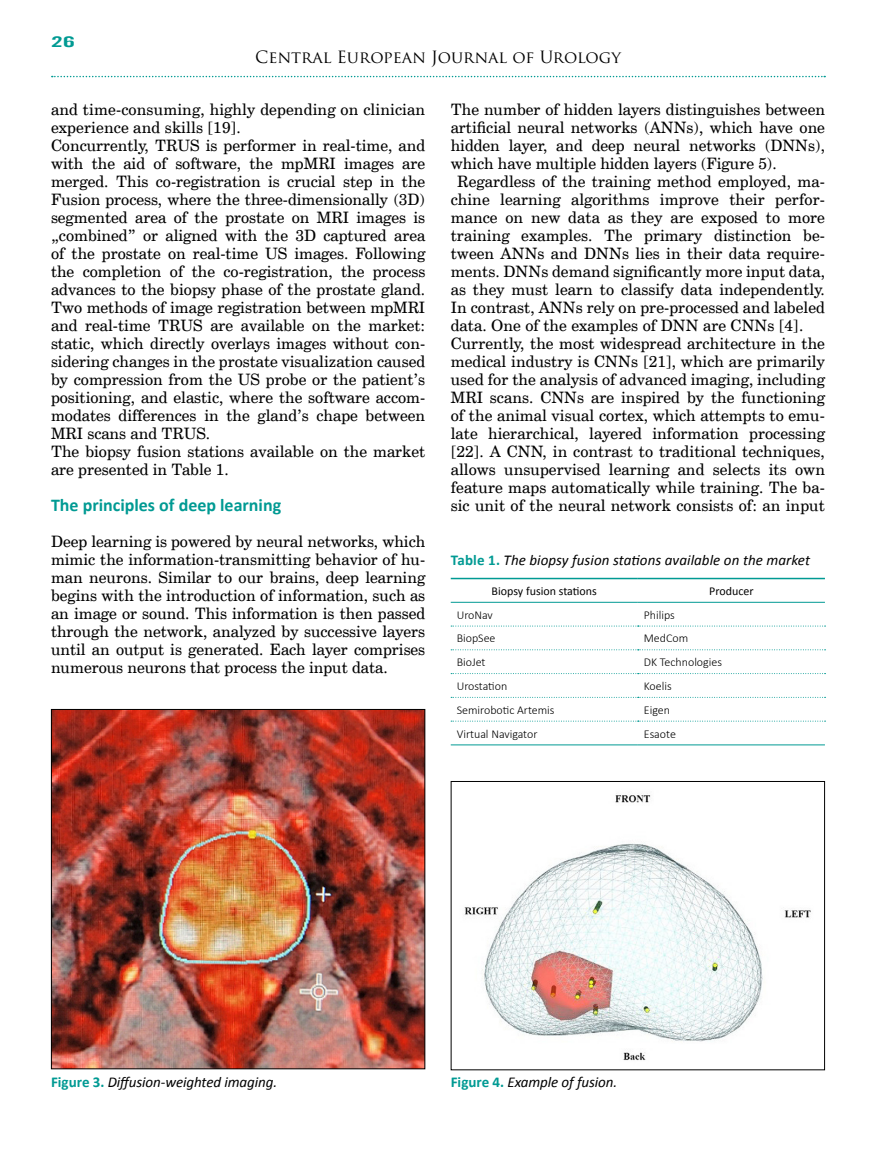
<style>
.page{position:relative;width:893px;height:1174px;background:#fff}
.page>*{position:absolute;margin:0;border:0;box-sizing:border-box;transform-origin:0 0}
.t1{font:700 18px "Calibri";color:#009a93}
.t2{font:16.5px "Trajan Pro";color:#000}
.t3{font:15.75px/18px "Cent Schbook EU";color:#000}
.t4{font:italic 15px "Calibri";letter-spacing:-.005em;color:#000}
.t5{font:15px "Alternate Gothic No 2 EU";color:#009a93;scale:2 1}
.t6{font:300 12px "Calibri";color:#000}
.t7{font:12px "Calibri";color:#000}
.s1{font-weight:700;font-style:normal;color:#009a93}
</style>
<div class="page">
<svg style="left:52px;top:76px;width:773px;height:1px"></svg>
<img style="left:53px;top:711px;width:370px;height:356px">
<div style="left:51px;top:709px;width:374px;height:360px;border:1px solid #000"></div>
<img style="left:464px;top:793px;width:347px;height:268px">
<div style="left:451px;top:781px;width:374px;height:289px;border:1px solid #000"></div>
<svg style="left:451px;top:625px;width:375px;height:1px"></svg>
<svg style="left:451px;top:649px;width:375px;height:1px"></svg>
<svg style="left:451px;top:673px;width:375px;height:1px"></svg>
<svg style="left:451px;top:697px;width:375px;height:1px"></svg>
<svg style="left:451px;top:720px;width:375px;height:1px"></svg>
<hr style="left:451px;top:578px;width:187px;height:1px;background:#009a93">
<hr style="left:638px;top:578px;width:187px;height:1px;background:#009a93">
<hr style="left:451px;top:602px;width:187px;height:1px;background:#009a93">
<hr style="left:638px;top:602px;width:187px;height:1px;background:#009a93">
<hr style="left:451px;top:744px;width:187px;height:1px;background:#009a93">
<hr style="left:638px;top:744px;width:187px;height:1px;background:#009a93">
<p class="t5" style="left:51px;top:33px;width:14px">26</p>
<p class="t2" style="left:255px;top:47px;width:367px">Central European Journal of Urology</p>
<p class="t3" style="left:51px;top:101px;width:376px">and time-consuming, highly depending on clinician experience and skills [19].<br>Concurrently, TRUS is performer in real-time, and with the aid of software, the mpMRI images are merged. This co-registration is crucial step in the Fusion process, where the three-dimensionally (3D) segmented area of the prostate on MRI images is „combined” or aligned with the 3D captured area of the prostate on real-time US images. Following the completion of the co-registration, the process advances to the biopsy phase of the prostate gland.<br>Two methods of image registration between mpMRI and real-time TRUS are available on the market: static, which directly overlays images without con&shy;sidering changes in the prostate visualization caused by compression from the US probe or the patient’s positioning, and elastic, where the software accom&shy;modates differences in the gland’s chape between MRI scans and TRUS.<br>The biopsy fusion stations available on the market are presented in Table 1.</p>
<p class="t1" style="left:51px;top:493px;width:232px">The principles of deep learning</p>
<p class="t3" style="left:51px;top:533px;width:376px;text-align:justify">Deep learning is powered by neural networks, which mimic the information-transmitting behavior of hu&shy;man neurons. Similar to our brains, deep learning begins with the introduction of information, such as an image or sound. This information is then passed through the network, analyzed by successive layers until an output is generated. Each layer comprises numerous neurons that process the input data.</p>
<p class="t3" style="left:451px;top:101px;width:376px">The number of hidden layers distinguishes between</p>
<p class="t3" style="left:451px;top:119px;width:376px">artificial neural networks (ANNs), which have one</p>
<p class="t3" style="left:451px;top:137px;width:376px">hidden layer, and deep neural networks (DNNs),</p>
<p class="t3" style="left:451px;top:155px;width:328px">which have multiple hidden layers (Figure 5).</p>
<p class="t3" style="left:457px;top:173px;width:369px">Regardless of the training method employed, ma-</p>
<p class="t3" style="left:451px;top:191px;width:376px">chine learning algorithms improve their perfor-</p>
<p class="t3" style="left:451px;top:209px;width:376px">mance on new data as they are exposed to more</p>
<p class="t3" style="left:451px;top:227px;width:376px">training examples. The primary distinction be-</p>
<p class="t3" style="left:451px;top:245px;width:376px">tween ANNs and DNNs lies in their data require-</p>
<p class="t3" style="left:451px;top:263px;width:376px">ments. DNNs demand significantly more input data,</p>
<p class="t3" style="left:451px;top:281px;width:376px">as they must learn to classify data independently.</p>
<p class="t3" style="left:451px;top:299px;width:376px">In contrast, ANNs rely on pre-processed and labeled</p>
<p class="t3" style="left:451px;top:317px;width:354px">data. One of the examples of DNN are CNNs [4].</p>
<p class="t3" style="left:451px;top:335px;width:376px">Currently, the most widespread architecture in the</p>
<p class="t3" style="left:451px;top:353px;width:376px">medical industry is CNNs [21], which are primarily</p>
<p class="t3" style="left:451px;top:371px;width:376px">used for the analysis of advanced imaging, including</p>
<p class="t3" style="left:451px;top:389px;width:376px">MRI scans. CNNs are inspired by the functioning</p>
<p class="t3" style="left:451px;top:407px;width:376px">of the animal visual cortex, which attempts to emu-</p>
<p class="t3" style="left:451px;top:425px;width:376px">late hierarchical, layered information processing</p>
<p class="t3" style="left:451px;top:443px;width:376px">[22]. A CNN, in contrast to traditional techniques,</p>
<p class="t3" style="left:451px;top:461px;width:376px">allows unsupervised learning and selects its own</p>
<p class="t3" style="left:451px;top:479px;width:376px">feature maps automatically while training. The ba-</p>
<p class="t3" style="left:451px;top:497px;width:376px">sic unit of the neural network consists of: an input</p>
<p class="t4" style="left:451px;top:550px;width:361px"><span class="s1">Table 1.</span> The biopsy fusion stations available on the market</p>
<p class="t7" style="left:492px;top:583px;width:107px">Biopsy fusion stations</p>
<p class="t7" style="left:709px;top:583px;width:46px">Producer</p>
<p class="t6" style="left:457px;top:607px;width:38px">UroNav</p>
<p class="t6" style="left:644px;top:607px;width:33px">Philips</p>
<p class="t6" style="left:457px;top:631px;width:40px">BiopSee</p>
<p class="t6" style="left:644px;top:631px;width:46px">MedCom</p>
<p class="t6" style="left:457px;top:655px;width:30px">BioJet</p>
<p class="t6" style="left:644px;top:655px;width:80px">DK Technologies</p>
<p class="t6" style="left:457px;top:678px;width:52px">Urostation</p>
<p class="t6" style="left:644px;top:678px;width:29px">Koelis</p>
<p class="t6" style="left:457px;top:702px;width:99px">Semirobotic Artemis</p>
<p class="t6" style="left:644px;top:702px;width:28px">Eigen</p>
<p class="t6" style="left:457px;top:726px;width:82px">Virtual Navigator</p>
<p class="t6" style="left:644px;top:726px;width:34px">Esaote</p>
<p class="t4" style="left:51px;top:1072px;width:228px"><span class="s1">Figure 3.</span> Diffusion-weighted imaging.</p>
<p class="t4" style="left:451px;top:1072px;width:168px"><span class="s1">Figure 4.</span> Example of fusion.</p>
</div>
